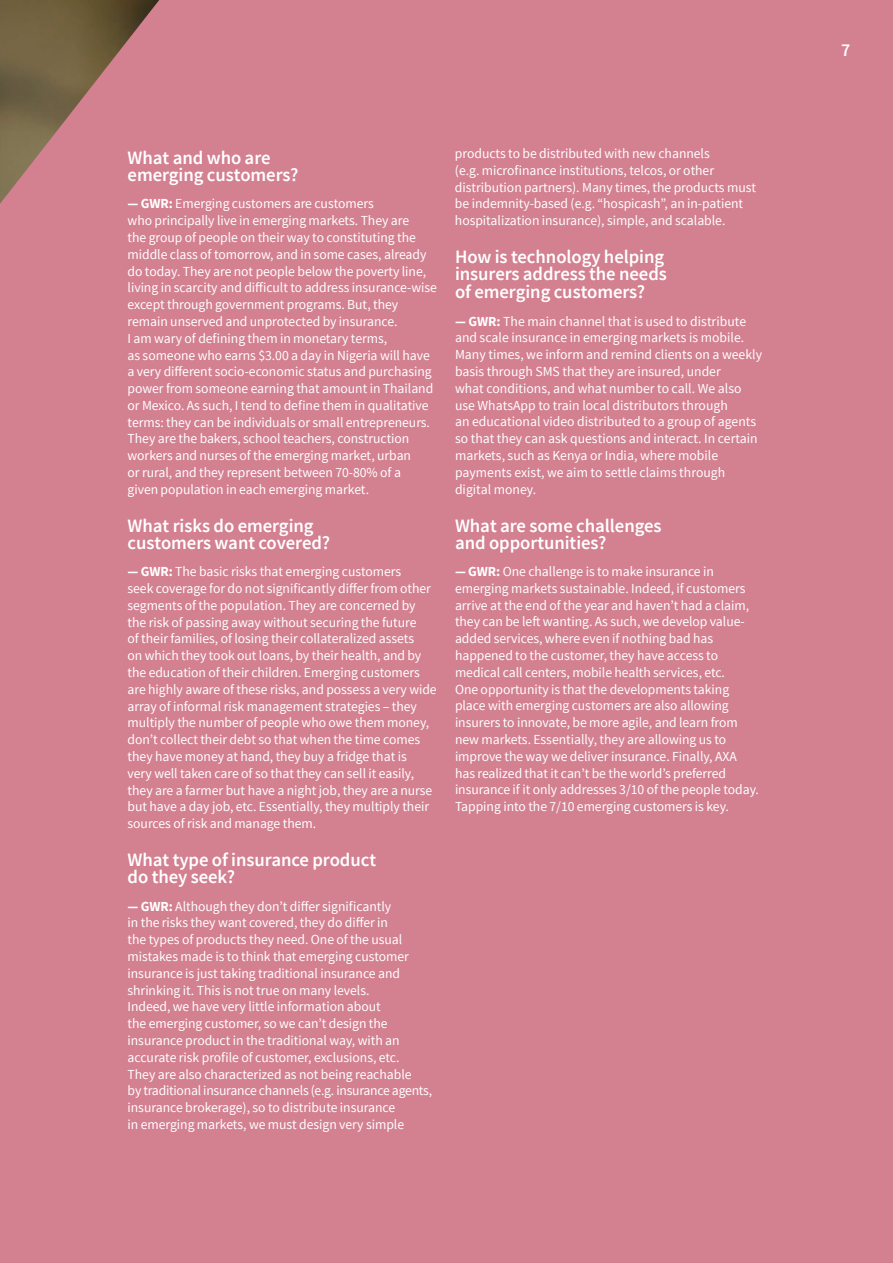
<style>
.page{position:relative;width:893px;height:1263px;background:#d38091}
.page>*{position:absolute;margin:0;border:0;box-sizing:border-box;transform-origin:0 0}
.t1{font:600 18.9px/16.8px "Source Sans Pro";letter-spacing:-.005em;color:#fff}
.t2{font:600 18px "Source Sans Pro";color:#fff}
.t3{font:13.8px/16.8px "Source Sans Pro";letter-spacing:-.005em;color:#fff}
.s1{font-weight:700}
</style>
<div class="page">
<p class="t1" style="left:128px;top:150px;width:172px">What and who are emerging customers?</p>
<p class="t3" style="left:128px;top:196px;width:311px"><span class="s1">— GWR:</span> Emerging customers are customers<br>who principally live in emerging markets. They are<br>the group of people on their way to constituting the middle class of tomorrow, and in some cases, already do today. They are not people below the poverty line, living in scarcity and difficult to address insurance-wise except through government programs. But, they remain unserved and unprotected by insurance.<br>I am wary of defining them in monetary terms,<br>as someone who earns $3.00 a day in Nigeria will have a very different socio-economic status and purchasing power from someone earning that amount in Thailand or Mexico. As such, I tend to define them in qualitative terms: they can be individuals or small entrepreneurs.<br>They are the bakers, school teachers, construction workers and nurses of the emerging market, urban<br>or rural, and they represent between 70-80% of a<br>given population in each emerging market.</p>
<p class="t1" style="left:128px;top:518px;width:204px">What risks do emerging customers want covered?</p>
<p class="t3" style="left:128px;top:563px;width:311px"><span class="s1">— GWR:</span> The basic risks that emerging customers<br>seek coverage for do not significantly differ from other segments of the population. They are concerned by the risk of passing away without securing the future<br>of their families, of losing their collateralized assets<br>on which they took out loans, by their health, and by the education of their children. Emerging customers are highly aware of these risks, and possess a very wide array of informal risk management strategies – they multiply the number of people who owe them money, don’t collect their debt so that when the time comes they have money at hand, they buy a fridge that is<br>very well taken care of so that they can sell it easily, they are a farmer but have a night job, they are a nurse but have a day job, etc. Essentially, they multiply their sources of risk and manage them.</p>
<p class="t1" style="left:128px;top:852px;width:250px">What type of insurance product do they seek?</p>
<p class="t3" style="left:128px;top:898px;width:306px"><span class="s1">— GWR:</span> Although they don’t differ significantly<br>in the risks they want covered, they do differ in<br>the types of products they need. One of the usual mistakes made is to think that emerging customer insurance is just taking traditional insurance and shrinking it. This is not true on many levels.<br>Indeed, we have very little information about<br>the emerging customer, so we can’t design the insurance product in the traditional way, with an accurate risk profile of customer, exclusions, etc.<br>They are also characterized as not being reachable<br>by traditional insurance channels (e.g. insurance agents, insurance brokerage), so to distribute insurance<br>in emerging markets, we must design very simple</p>
<p class="t3" style="left:455px;top:145px;width:303px">products to be distributed with new channels<br>(e.g. microfinance institutions, telcos, or other distribution partners). Many times, the products must be indemnity-based (e.g. “hospicash”, an in-patient hospitalization insurance), simple, and scalable.</p>
<p class="t1" style="left:455px;top:249px;width:213px;line-height:17.4px">How is technology helping insurers address the needs of emerging customers?</p>
<p class="t3" style="left:455px;top:313px;width:309px"><span class="s1">— GWR:</span> The main channel that is used to distribute and scale insurance in emerging markets is mobile.<br>Many times, we inform and remind clients on a weekly basis through SMS that they are insured, under<br>what conditions, and what number to call. We also use WhatsApp to train local distributors through<br>an educational video distributed to a group of agents so that they can ask questions and interact. In certain markets, such as Kenya or India, where mobile payments exist, we aim to settle claims through digital money.</p>
<p class="t1" style="left:455px;top:517px;width:208px">What are some challenges and opportunities?</p>
<p class="t3" style="left:455px;top:563px;width:306px"><span class="s1">— GWR:</span> One challenge is to make insurance in emerging markets sustainable. Indeed, if customers arrive at the end of the year and haven’t had a claim, they can be left wanting. As such, we develop value&shy;added services, where even if nothing bad has happened to the customer, they have access to medical call centers, mobile health services, etc.<br>One opportunity is that the developments taking place with emerging customers are also allowing insurers to innovate, be more agile, and learn from new markets. Essentially, they are allowing us to improve the way we deliver insurance. Finally, AXA has realized that it can’t be the world’s preferred insurance if it only addresses 3/10 of the people today.<br>Tapping into the 7/10 emerging customers is key.</p>
<p class="t2" style="left:841px;top:39px;width:11px">7</p>
</div>
